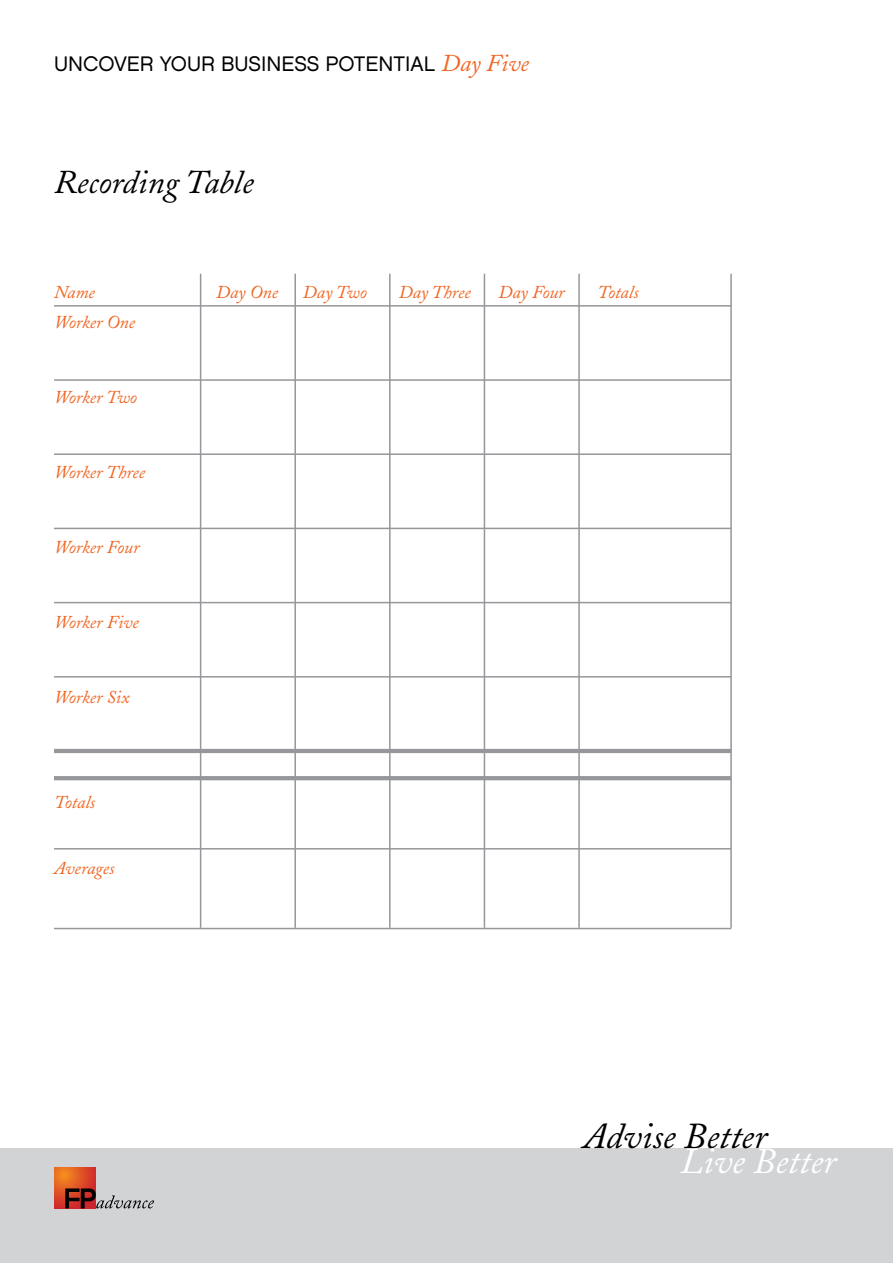
<style>
.page{position:relative;width:893px;height:1263px;background:#fff}
.page>*{position:absolute;margin:0;border:0;box-sizing:border-box;transform-origin:0 0}
.t1{font:italic 36.3px "Adobe Caslon";color:#000}
.t2{font:italic 36.3px "Adobe Caslon";color:#fff}
.t3{font:italic 33px "Adobe Caslon";color:#000}
.t4{font:21px "Chalet London Nineteen Eighty";color:#000}
.t5{font:italic 18px "Adobe Caslon";color:#f16522}
.s1{font-family:"Adobe Caslon";font-style:italic;font-size:24px;color:#f16522}
</style>
<div class="page">
<div style="left:0;top:1148px;width:893px;height:115px;background:#d1d3d4"></div>
<svg style="left:54px;top:1167px;width:42px;height:41px"></svg>
<svg style="left:65px;top:1188px;width:89px;height:20px"></svg>
<hr style="left:54px;top:305px;width:677px;height:2px;background:#95979a">
<hr style="left:200px;top:274px;width:1px;height:654px;background:#95979a">
<hr style="left:294px;top:274px;width:2px;height:654px;background:#95979a">
<hr style="left:389px;top:274px;width:2px;height:654px;background:#95979a">
<hr style="left:484px;top:274px;width:1px;height:654px;background:#95979a">
<hr style="left:578px;top:274px;width:2px;height:654px;background:#95979a">
<hr style="left:730px;top:274px;width:2px;height:654px;background:#95979a">
<hr style="left:54px;top:379px;width:677px;height:2px;background:#95979a">
<hr style="left:54px;top:453px;width:677px;height:2px;background:#95979a">
<hr style="left:54px;top:528px;width:677px;height:1px;background:#95979a">
<hr style="left:54px;top:602px;width:677px;height:1px;background:#95979a">
<hr style="left:54px;top:676px;width:677px;height:1px;background:#95979a">
<hr style="left:54px;top:749px;width:677px;height:4px;background:#95979a">
<hr style="left:54px;top:776px;width:677px;height:4px;background:#95979a">
<hr style="left:54px;top:848px;width:677px;height:1px;background:#95979a">
<hr style="left:54px;top:928px;width:677px;height:1px;background:#95979a">
<p class="t4" style="left:54px;top:51px;width:476px">UNCOVER YOUR BUSINESS POTENTIAL <span class="s1">Day Five</span></p>
<h2 class="t3" style="left:54px;top:164px;width:201px">Recording Table</h2>
<p class="t5" style="left:54px;top:282px;width:42px">Name</p>
<p class="t5" style="left:216px;top:282px;width:64px">Day One</p>
<p class="t5" style="left:303px;top:282px;width:65px">Day Two</p>
<p class="t5" style="left:399px;top:282px;width:73px">Day Three</p>
<p class="t5" style="left:498px;top:282px;width:68px">Day Four</p>
<p class="t5" style="left:597px;top:282px;width:43px">Totals</p>
<p class="t5" style="left:54px;top:312px;width:83px">Worker One</p>
<p class="t5" style="left:54px;top:387px;width:85px">Worker Two</p>
<p class="t5" style="left:54px;top:462px;width:93px">Worker Three</p>
<p class="t5" style="left:54px;top:537px;width:87px">Worker Four</p>
<p class="t5" style="left:54px;top:612px;width:86px">Worker Five</p>
<p class="t5" style="left:54px;top:687px;width:77px">Worker Six</p>
<p class="t5" style="left:54px;top:792px;width:43px">Totals</p>
<p class="t5" style="left:54px;top:858px;width:62px">Averages</p>
<h1 class="t1" style="left:583px;top:1116px;width:185px">Advise Better</h1>
<h1 class="t2" style="left:681px;top:1141px;width:157px">Live Better</h1>
</div>
